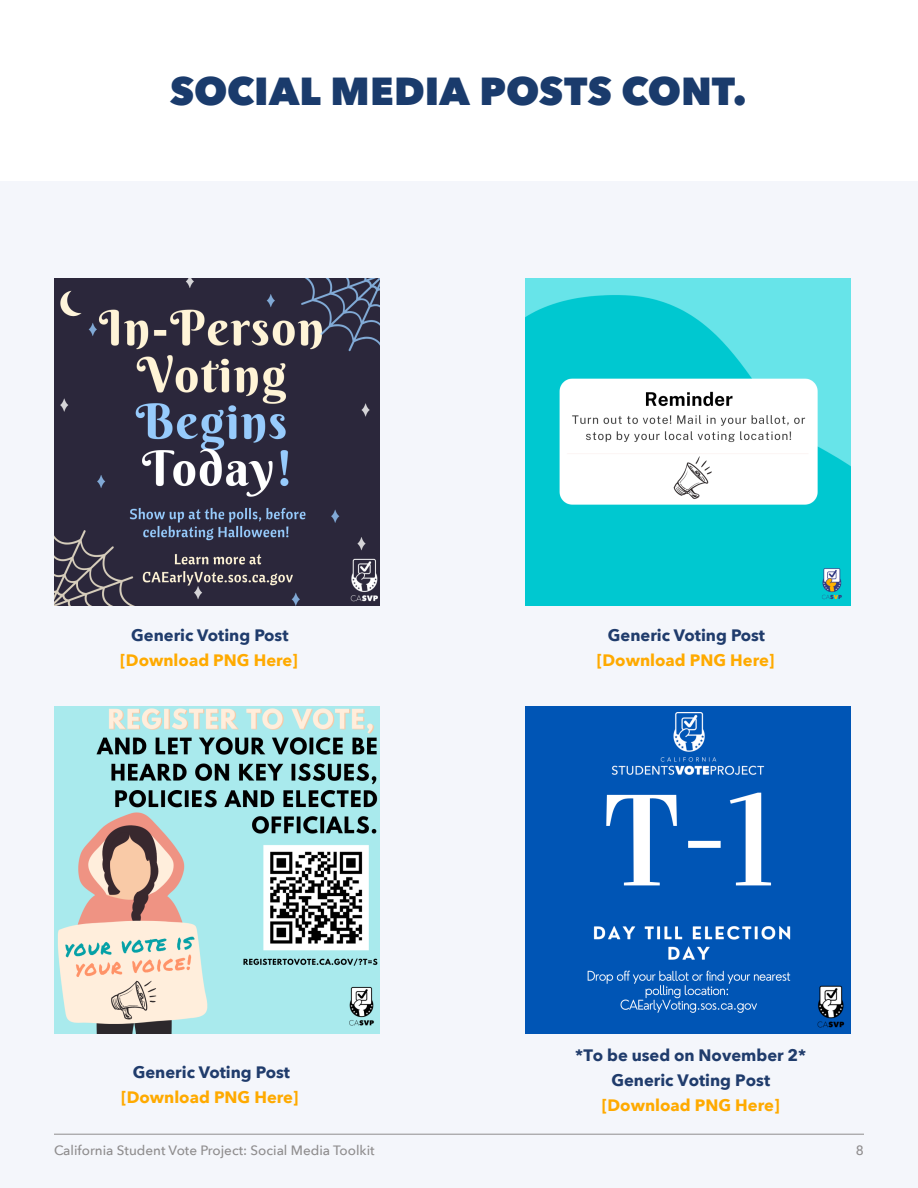
<style>
.page{position:relative;width:918px;height:1188px;background:#fff}
.page>*{position:absolute;margin:0;border:0;box-sizing:border-box;transform-origin:0 0}
.t1{font:800 39px "Avenir Next";color:#1a3b6c}
.t2{font:700 16.5px/25.2px "Avenir Next";color:#203c6c;text-align:center}
.t3{font:700 16.5px "Avenir Next";color:#fa0}
.t4{font:500 13.5px "Avenir Next";color:#8f8d8e}
.s1{color:#fa0}
</style>
<div class="page">
<div style="left:0;top:181px;width:918px;height:1007px;background:#f4f6fb"></div>
<img style="left:54px;top:278px;width:325px;height:327px">
<img style="left:54px;top:706px;width:325px;height:327px">
<img style="left:525px;top:706px;width:325px;height:327px">
<img style="left:525px;top:278px;width:325px;height:327px">
<hr style="left:54px;top:1134px;width:810px;height:1px;background:#8f8d8e">
<p class="t1" style="left:170px;top:67px;width:578px">SOCIAL MEDIA POSTS CONT.</p>
<p class="t2" style="left:131px;top:622px;width:159px">Generic Voting Post</p>
<p class="t3" style="left:120px;top:646px;width:179px">[Download PNG Here]</p>
<p class="t2" style="left:133px;top:1059px;width:159px">Generic Voting Post</p>
<p class="t3" style="left:121px;top:1083px;width:179px">[Download PNG Here]</p>
<p class="t2" style="left:608px;top:622px;width:159px">Generic Voting Post</p>
<p class="t3" style="left:597px;top:646px;width:179px">[Download PNG Here]</p>
<p class="t2" style="left:575px;top:1042px;width:232px">*To be used on November 2*<br>Generic Voting Post <span class="s1">[Download PNG Here]</span></p>
<p class="t4" style="left:54px;top:1139px;width:322px">California Student Vote Project: Social Media Toolkit</p>
<p class="t4" style="left:856px;top:1139px;width:10px">8</p>
</div>
